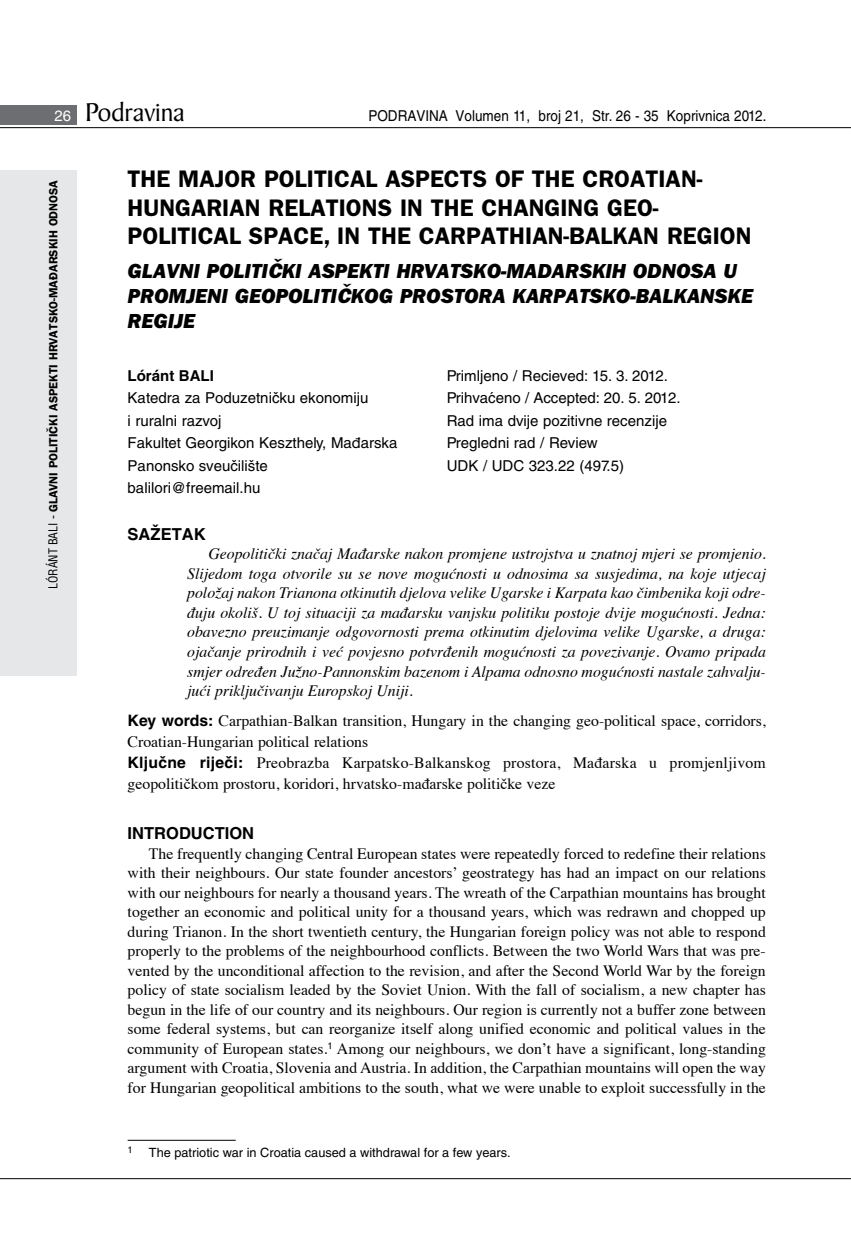
<style>
.page{position:relative;width:851px;height:1234px;background:#fff}
.page>*{position:absolute;margin:0;border:0;box-sizing:border-box;transform-origin:0 0}
.t1{font:27.6px "Baker Signet BT";color:#000}
.t2{font:600 24px/28.8px "ITC Franklin Gothic Skin 29";color:#000}
.t3{font:italic 600 21px/25.2px "ITC Franklin Gothic Skin 29";color:#000}
.t4{font:700 16.5px "Helvetica LT Skin 29";color:#000}
.t5{font:15.75px/19.5px "Times";color:#000}
.t6{font:italic 15.75px/19.5px "Times";color:#000;text-align:justify}
.t7{font:15px "Helvetica LT Skin 29";color:#000}
.t8{font:15px "Helvetica LT Skin 29";color:#000;scale:.9 1}
.t9{font:700 15px "Helvetica LT Skin 29";color:#000}
.t10{font:12.75px "Helvetica LT Skin 29";color:#000}
.t11{font:600 12px "ITC Franklin Gothic Skin 29";letter-spacing:-.005em;color:#000}
.t12{font:9.45px "Helvetica LT Skin 29";color:#000}
.s1{font-family:"Helvetica LT Skin 29";font-size:15px;color:#fff}
.s2{font-family:"Helvetica LT Skin 29";font-weight:400;font-stretch:condensed}
.s3{font-family:"Helvetica LT Skin 29";font-weight:700}
</style>
<div class="page">
<div style="left:0;top:170px;width:77px;height:505px;background:#e6e7e8"></div>
<div style="left:0;top:105px;width:77px;height:19px;background:#6d6e71"></div>
<hr style="left:0;top:127px;width:850px;height:1px;background:#000">
<hr style="left:0;top:1177px;width:850px;height:1px;background:#000">
<hr style="left:128px;top:1139px;width:108px;height:1px;background:#000">
<h1 class="t1" style="left:55px;top:95px;width:131px"><span class="s1">26</span> Podravina</h1>
<p class="t8" style="left:368px;top:107px;width:444px">PODRAVINA Volumen 11, broj 21, Str. 26 - 35 Koprivnica 2012.</p>
<p class="t11" style="left:46px;top:588px;width:410px;rotate:-90deg"><span class="s2">LÓRÁNT BALI -</span> GLAVNI POLITIČKI ASPEKTI HRVATSKO-MAĐARSKIH ODNOSA</p>
<h2 class="t2" style="left:128px;top:164px;width:625px">THE MAJOR POLITICAL ASPECTS OF THE CROATIAN-<br>HUNGARIAN RELATIONS IN THE CHANGING GEO-<br>POLITICAL SPACE, IN THE CARPATHIAN-BALKAN REGION</h2>
<h3 class="t3" style="left:128px;top:258px;width:626px">GLAVNI POLITIČKI ASPEKTI HRVATSKO-MAĐARSKIH ODNOSA U<br>PROMJENI GEOPOLITIČKOG PROSTORA KARPATSKO-BALKANSKE<br>REGIJE</h3>
<p class="t9" style="left:128px;top:366px;width:88px">Lóránt BALI</p>
<p class="t7" style="left:446px;top:367px;width:223px">Primljeno / Recieved: 15. 3. 2012.</p>
<p class="t7" style="left:128px;top:389px;width:242px">Katedra za Poduzetničku ekonomiju</p>
<p class="t7" style="left:446px;top:389px;width:235px">Prihvaćeno / Accepted: 20. 5. 2012.</p>
<p class="t7" style="left:128px;top:412px;width:95px">i ruralni razvoj</p>
<p class="t7" style="left:446px;top:412px;width:222px">Rad ima dvije pozitivne recenzije</p>
<p class="t7" style="left:128px;top:434px;width:271px">Fakultet Georgikon Keszthely, Mađarska</p>
<p class="t7" style="left:446px;top:434px;width:152px">Pregledni rad / Review</p>
<p class="t7" style="left:128px;top:457px;width:142px">Panonsko sveučilište</p>
<p class="t7" style="left:446px;top:457px;width:179px">UDK / UDC 323.22 (497.5)</p>
<p class="t7" style="left:128px;top:479px;width:134px">balilori@freemail.hu</p>
<p class="t4" style="left:128px;top:524px;width:24px">Sažetak</p>
<p class="t6" style="left:187px;top:543px;width:580px;text-indent:21px">Geopolitički značaj Mađarske nakon promjene ustrojstva u znatnoj mjeri se promjenio.<br>Slijedom toga otvorile su se nove mogućnosti u odnosima sa susjedima, na koje utjecaj položaj nakon Trianona otkinutih djelova velike Ugarske i Karpata kao čimbenika koji odre&shy;đuju okoliš. U toj situaciji za mađarsku vanjsku politiku postoje dvije mogućnosti. Jedna: obavezno preuzimanje odgovornosti prema otkinutim djelovima velike Ugarske, a druga: ojačanje prirodnih i već povjesno potvrđenih mogućnosti za povezivanje. Ovamo pripada smjer određen Južno-Pannonskim bazenom i Alpama odnosno mogućnosti nastale zahvalju&shy;jući priključivanju Europskoj Uniji.</p>
<p class="t5" style="left:128px;top:708px;width:639px;line-height:21px"><span class="s3">Key words:</span> Carpathian-Balkan transition, Hungary in the changing geo-political space, corridors, Croatian-Hungarian political relations<br><span class="s3">Ključne riječi:</span> Preobrazba Karpatsko-Balkanskog prostora, Mađarska u promjenljivom geopolitičkom prostoru, koridori, hrvatsko-mađarske političke veze</p>
<p class="t4" style="left:128px;top:823px;width:128px">INTRODUCTION</p>
<p class="t5" style="left:128px;top:842px;width:639px;text-align:justify;text-indent:21px">The frequently changing Central European states were repeatedly forced to redefine their relations with their neighbours. Our state founder ancestors’ geostrategy has had an impact on our relations with our neighbours for nearly a thousand years. The wreath of the Carpathian mountains has brought together an economic and political unity for a thousand years, which was redrawn and chopped up during Trianon. In the short twentieth century, the Hungarian foreign policy was not able to respond properly to the problems of the neighbourhood conflicts. Between the two World Wars that was pre&shy;vented by the unconditional affection to the revision, and after the Second World War by the foreign policy of state socialism leaded by the Soviet Union. With the fall of socialism, a new chapter has begun in the life of our country and its neighbours. Our region is currently not a buffer zone between some federal systems, but can reorganize itself along unified economic and political values in the community of European states.<sup>1</sup> Among our neighbours, we don’t have a significant, long-standing argument with Croatia, Slovenia and Austria. In addition, the Carpathian mountains will open the way for Hungarian geopolitical ambitions to the south, what we were unable to exploit successfully in the</p>
<p class="t12" style="left:128px;top:1143px;width:7px">1</p>
<p class="t10" style="left:149px;top:1145px;width:363px">The patriotic war in Croatia caused a withdrawal for a few years.</p>
</div>
